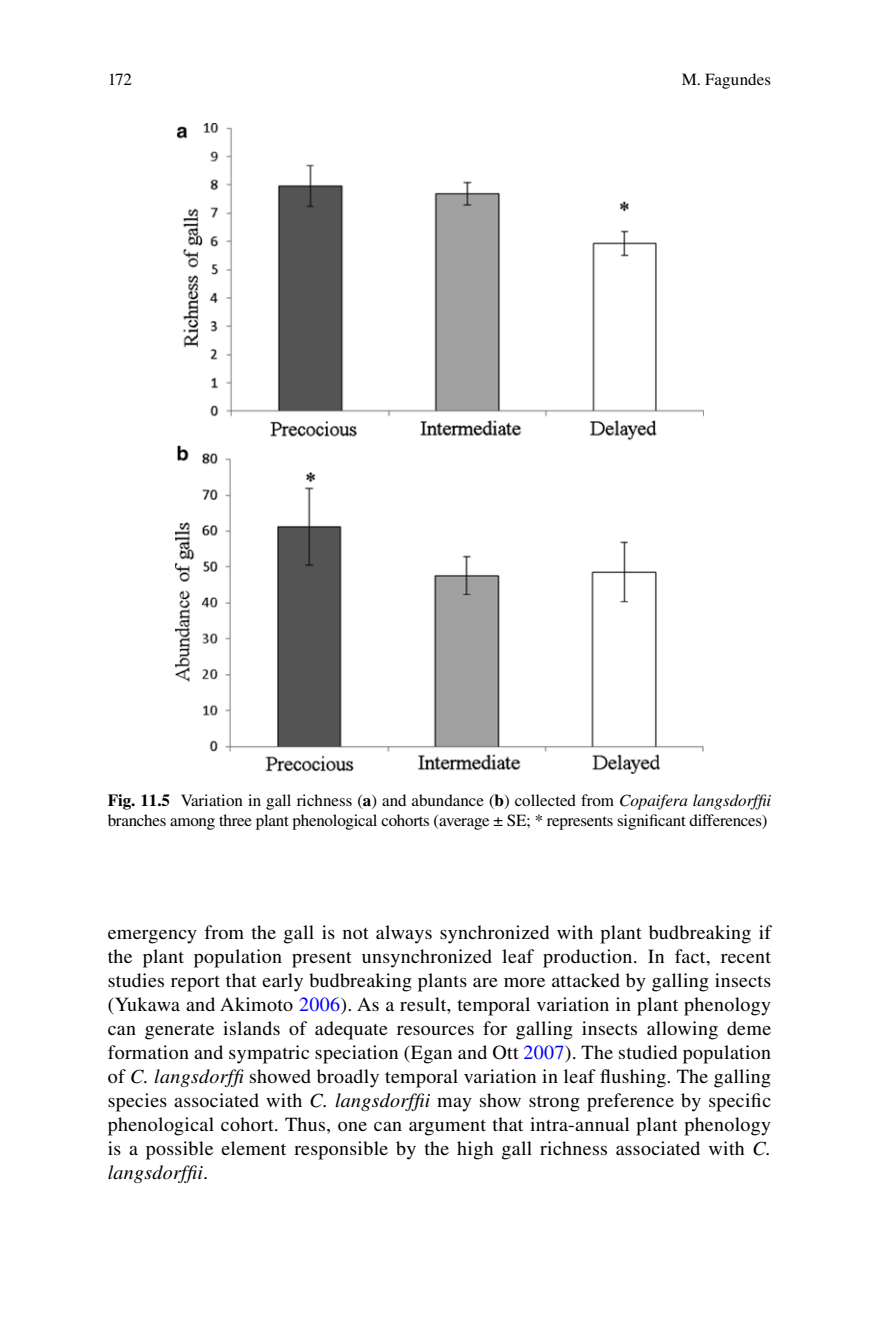
<style>
.page{position:relative;width:879px;height:1333px;background:#fff}
.page>*{position:absolute;margin:0;border:0;box-sizing:border-box;transform-origin:0 0}
.t1{font:20px/24px "Times";letter-spacing:.015em;color:#000;text-align:justify}
.t2{font:17px/20px "Times";letter-spacing:-.015em;color:#000}
.t3{font:17px "Times";letter-spacing:.005em;color:#000}
.s1{font-weight:700}
.s2{font-style:italic}
.s3{color:#0000fa}
</style>
<div class="page">
<img style="left:175px;top:123px;width:528px;height:650px">
<p class="t2" style="left:108px;top:71px;width:26px">172</p>
<p class="t3" style="left:681px;top:73px;width:91px">M. Fagundes</p>
<p class="t2" style="left:108px;top:792px;width:665px"><span class="s1">Fig. 11.5</span> Variation in gall richness ( <span class="s1">a</span> ) and abundance ( <span class="s1">b</span> ) collected from <span class="s2">Copaifera langsdorffii </span>branches among three plant phenological cohorts (average ± SE; * represents significant differences)</p>
<p class="t1" style="left:108px;top:922px;width:665px">emergency from the gall is not always synchronized with plant budbreaking if the plant population present unsynchronized leaf production. In fact, recent studies report that early budbreaking plants are more attacked by galling insects (Yukawa and Akimoto <span class="s3">2006</span> ). As a result, temporal variation in plant phenology can generate islands of adequate resources for galling insects allowing deme formation and sympatric speciation (Egan and Ott <span class="s3">2007</span> ). The studied population of <span class="s2">C. langsdorffi</span> showed broadly temporal variation in leaf flushing. The galling species associated with <span class="s2">C. langsdorffii</span> may show strong preference by specific phenological cohort. Thus, one can argument that intra-annual plant phenology is a possible element responsible by the high gall richness associated with <span class="s2">C. langsdorffii</span> .</p>
</div>
